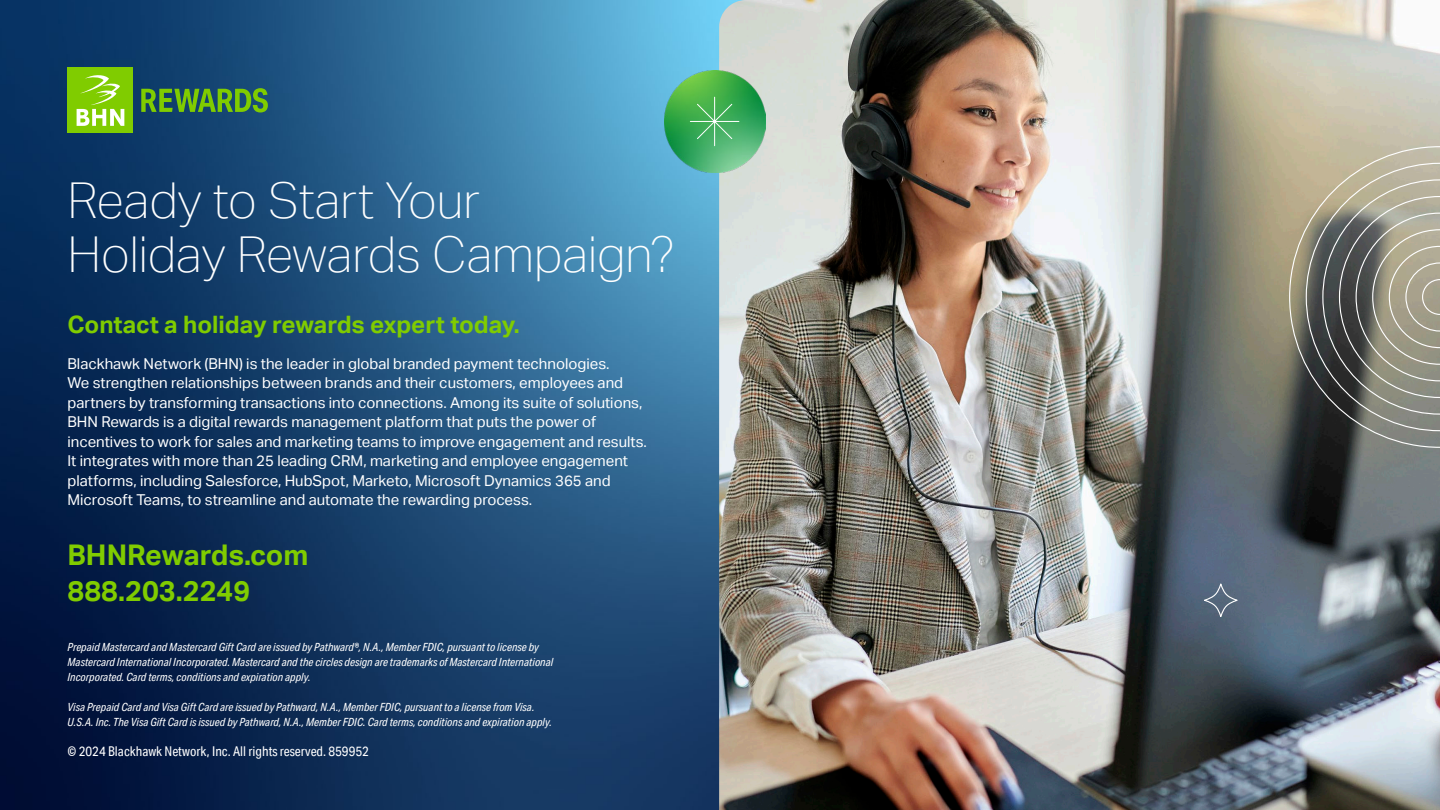
<style>
.page{position:relative;width:1440px;height:810px;background:#fff}
.page>*{position:absolute;margin:0;border:0;box-sizing:border-box;transform-origin:0 0}
.t1{font:100 49.5px/54px "Aktiv Grotesk";color:#fff}
.t2{font:700 28.5px/36px "Aktiv Grotesk";color:#80cc00}
.t3{font:700 24px "Aktiv Grotesk";color:#80cc00}
.t4{font:15px/19.5px "Aktiv Grotesk";color:#fff}
.t5{font:13.5px "Aktiv Grotesk Cd";color:#fff}
.t6{font:italic 11.25px/15px "Aktiv Grotesk Cd";color:#fff}
</style>
<div class="page">
<img style="left:0;top:0;width:719px;height:810px">
<img style="left:719px;top:0;width:721px;height:810px">
<svg style="left:141px;top:88px;width:127px;height:24px;background:#4e8d33"></svg>
<div style="left:68px;top:68px;width:65px;height:65px;background:#80cc00"></div>
<svg style="left:77px;top:75px;width:47px;height:51px"></svg>
<img style="left:664px;top:70px;width:102px;height:102px">
<svg style="left:1288px;top:146px;width:152px;height:302px;background:#878578"></svg>
<svg style="left:689px;top:96px;width:50px;height:51px;background:#50b564"></svg>
<div style="left:1204px;top:583px;width:33px;height:34px;border:1px solid #fff;border-radius:50%"></div>
<h1 class="t1" style="left:68px;top:174px;width:609px">Ready to Start Your<br>Holiday Rewards Campaign?</h1>
<h3 class="t3" style="left:68px;top:310px;width:453px">Contact a holiday rewards expert today.</h3>
<p class="t4" style="left:68px;top:354px;width:581px">Blackhawk Network (BHN) is the leader in global branded payment technologies.<br>We strengthen relationships between brands and their customers, employees and partners by transforming transactions into connections. Among its suite of solutions, BHN Rewards is a digital rewards management platform that puts the power of incentives to work for sales and marketing teams to improve engagement and results.<br>It integrates with more than 25 leading CRM, marketing and employee engagement platforms, including Salesforce, HubSpot, Marketo, Microsoft Dynamics 365 and Microsoft Teams, to streamline and automate the rewarding process.</p>
<h2 class="t2" style="left:68px;top:537px;width:242px">BHNRewards.com<br>888.203.2249</h2>
<p class="t6" style="left:68px;top:639px;width:487px">Prepaid Mastercard and Mastercard Gift Card are issued by Pathward®, N.A., Member FDIC, pursuant to license by<br>Mastercard International Incorporated. Mastercard and the circles design are trademarks of Mastercard International<br>Incorporated. Card terms, conditions and expiration apply.</p>
<p class="t6" style="left:68px;top:699px;width:486px">Visa Prepaid Card and Visa Gift Card are issued by Pathward, N.A., Member FDIC, pursuant to a license from Visa.<br>U.S.A. Inc. The Visa Gift Card is issued by Pathward, N.A., Member FDIC. Card terms, conditions and expiration apply.</p>
<p class="t5" style="left:68px;top:743px;width:303px">© 2024 Blackhawk Network, Inc. All rights reserved. 859952</p>
</div>
